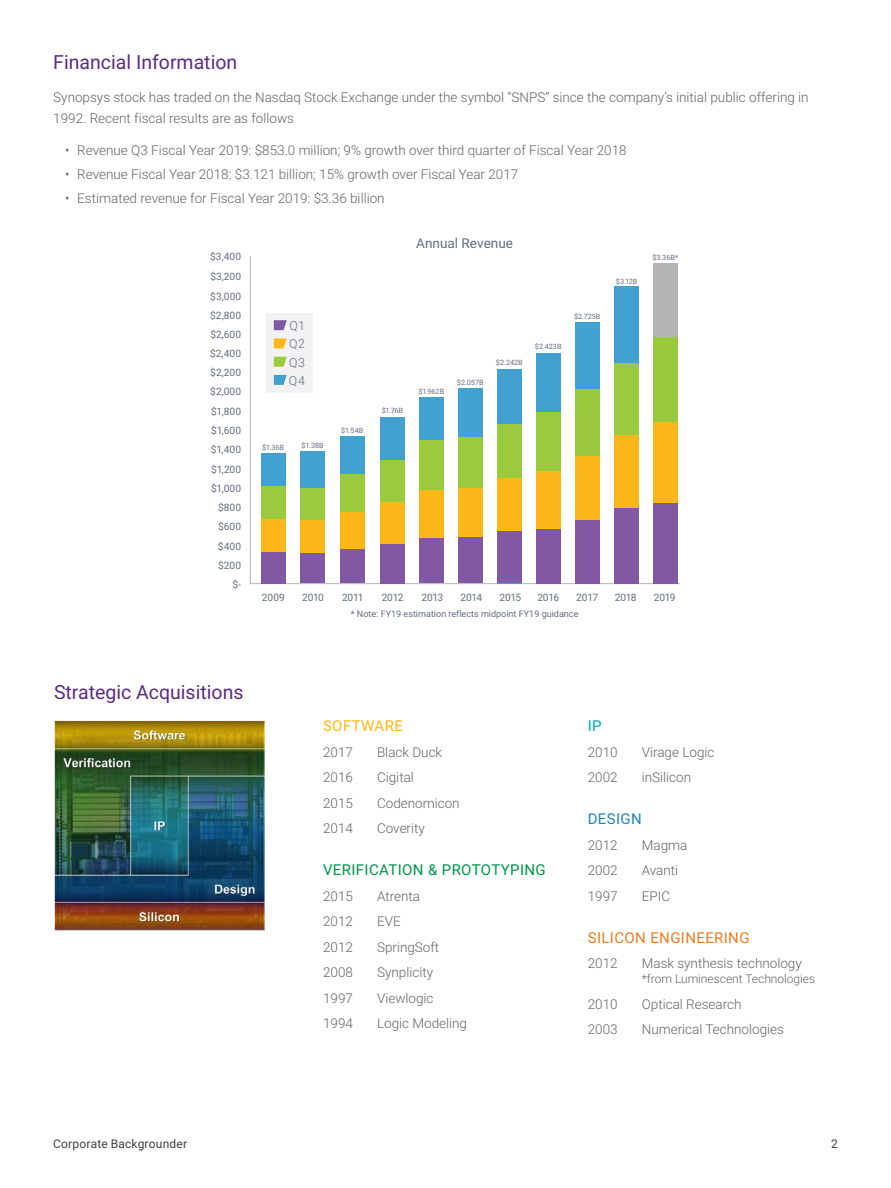
<style>
.page{position:relative;width:891px;height:1188px;background:#fff}
.page>*{position:absolute;margin:0;border:0;box-sizing:border-box;transform-origin:0 0}
.HEADING_1{font:19.5px "Roboto";color:#5a2c82}
._04_Body_copy{font:19.5px "Roboto";color:#5a2c82}
.HEADING_2{font:15px "Roboto";letter-spacing:.025em;color:#009448}
.HEADING_2-2{font:15px "Roboto";letter-spacing:.025em;color:#ea7c21}
.HEADING_2-3{font:15px "Roboto";letter-spacing:.025em;color:#fdb71a}
.HEADING_2-4{font:15px "Roboto";letter-spacing:.025em;color:#1c88bc}
.HEADING_2-5{font:15px "Roboto";color:#00a9b7}
.t1{font:13.65px "Roboto";color:#646e81}
.BODY_COPY{font:300 13.5px/21px "Roboto";color:#636466}
.t2{font:300 12.45px/18.3px "Roboto";letter-spacing:.04em;color:#646e81;text-align:justify}
.BODY_COPY-2{font:300 12px "Roboto";color:#636466}
.t3{font:12px "Roboto";letter-spacing:.02em;color:#3e4143}
.t4{font:10.2px "Roboto";letter-spacing:-.015em;color:#646e81}
.t5{font:10.2px/19.4px "Roboto";letter-spacing:.01em;color:#646e81;text-align:right}
.t6{font:9px "Roboto";color:#646e81}
.t7{font:7.35px "Roboto";letter-spacing:-.01em;color:#646e81}
</style>
<div class="page">
<svg style="left:250px;top:256px;width:430px;height:328px"></svg>
<div style="left:261px;top:552px;width:24px;height:31px;background:#8058a4"></div>
<div style="left:261px;top:519px;width:24px;height:33px;background:#fdb718"></div>
<div style="left:261px;top:486px;width:24px;height:33px;background:#9aca3d"></div>
<div style="left:261px;top:453px;width:24px;height:33px;background:#41a2d0"></div>
<div style="left:300px;top:553px;width:25px;height:30px;background:#8058a4"></div>
<div style="left:300px;top:520px;width:25px;height:33px;background:#fdb718"></div>
<div style="left:300px;top:487px;width:25px;height:33px;background:#9aca3d"></div>
<div style="left:300px;top:451px;width:25px;height:37px;background:#41a2d0"></div>
<div style="left:340px;top:549px;width:25px;height:34px;background:#8058a4"></div>
<div style="left:340px;top:512px;width:25px;height:37px;background:#fdb718"></div>
<div style="left:340px;top:474px;width:25px;height:38px;background:#9aca3d"></div>
<div style="left:340px;top:436px;width:25px;height:38px;background:#41a2d0"></div>
<div style="left:380px;top:543px;width:25px;height:40px;background:#8058a4"></div>
<div style="left:380px;top:501px;width:25px;height:43px;background:#fdb718"></div>
<div style="left:380px;top:459px;width:25px;height:43px;background:#9aca3d"></div>
<div style="left:380px;top:417px;width:25px;height:42px;background:#41a2d0"></div>
<div style="left:419px;top:538px;width:25px;height:45px;background:#8058a4"></div>
<div style="left:419px;top:489px;width:25px;height:49px;background:#fdb718"></div>
<div style="left:419px;top:438px;width:25px;height:51px;background:#9aca3d"></div>
<div style="left:419px;top:397px;width:25px;height:43px;background:#41a2d0"></div>
<div style="left:458px;top:388px;width:25px;height:156px;background:#41a2d0"></div>
<div style="left:458px;top:437px;width:25px;height:61px;background:#9aca3d"></div>
<div style="left:458px;top:488px;width:25px;height:61px;background:#fdb718"></div>
<div style="left:458px;top:538px;width:25px;height:45px;background:#8058a4"></div>
<div style="left:575px;top:322px;width:25px;height:205px;background:#41a2cf"></div>
<div style="left:497px;top:369px;width:25px;height:214px;background:#41a2d0"></div>
<div style="left:497px;top:424px;width:25px;height:65px;background:#9aca3d"></div>
<div style="left:497px;top:478px;width:25px;height:67px;background:#fdb718"></div>
<div style="left:497px;top:531px;width:25px;height:52px;background:#8058a4"></div>
<div style="left:575px;top:390px;width:25px;height:68px;background:#99ca3d"></div>
<div style="left:575px;top:456px;width:25px;height:76px;background:#fdb718"></div>
<div style="left:536px;top:353px;width:25px;height:230px;background:#41a2d0"></div>
<div style="left:536px;top:412px;width:25px;height:77px;background:#9aca3d"></div>
<div style="left:536px;top:471px;width:25px;height:71px;background:#fdb718"></div>
<div style="left:536px;top:529px;width:25px;height:54px;background:#8058a4"></div>
<div style="left:575px;top:520px;width:25px;height:63px;background:#8058a4"></div>
<div style="left:614px;top:287px;width:25px;height:160px;background:#41a2cf"></div>
<div style="left:614px;top:363px;width:25px;height:161px;background:#9aca3d"></div>
<div style="left:614px;top:435px;width:25px;height:78px;background:#fdb718"></div>
<div style="left:614px;top:508px;width:25px;height:75px;background:#8058a4"></div>
<div style="left:653px;top:263px;width:24px;height:320px;background:#b3b4b4"></div>
<div style="left:267px;top:313px;width:46px;height:80px;background:#f2f1f3"></div>
<svg style="left:274px;top:320px;width:13px;height:10px"></svg>
<svg style="left:274px;top:338px;width:13px;height:10px"></svg>
<svg style="left:274px;top:357px;width:13px;height:10px"></svg>
<svg style="left:274px;top:375px;width:13px;height:10px"></svg>
<div style="left:653px;top:503px;width:24px;height:80px;background:#8058a4"></div>
<div style="left:653px;top:422px;width:24px;height:81px;background:#fdb718"></div>
<div style="left:653px;top:338px;width:24px;height:84px;background:#99ca3d"></div>
<img style="left:54px;top:720px;width:211px;height:211px">
<p class="_04_Body_copy" style="left:53px;top:48px;width:186px">Financial Information</p>
<p class="BODY_COPY" style="left:53px;top:87px;width:757px">Synopsys stock has traded on the Nasdaq Stock Exchange under the symbol “SNPS” since the company’s initial public offering in<br>1992. Recent fiscal results are as follows</p>
<p class="BODY_COPY" style="left:65px;top:139px;width:563px">• Revenue Q3 Fiscal Year 2019: $853.0 million; 9% growth over third quarter of Fiscal Year 2018</p>
<p class="BODY_COPY" style="left:65px;top:163px;width:455px">• Revenue Fiscal Year 2018: $3.121 billion; 15% growth over Fiscal Year 2017</p>
<p class="BODY_COPY" style="left:65px;top:187px;width:321px">• Estimated revenue for Fiscal Year 2019: $3.36 billion</p>
<p class="t4" style="left:210px;top:249px;width:33px">$3,400</p>
<p class="t4" style="left:210px;top:269px;width:32px">$3,200</p>
<p class="t4" style="left:210px;top:289px;width:32px">$3,000</p>
<p class="t4" style="left:210px;top:309px;width:32px">$2,800</p>
<p class="t4" style="left:210px;top:327px;width:32px">$2,600</p>
<p class="t5" style="left:210px;top:343px;width:33px">$2,400 $2,200 $2,000 $1,800 $1,600 $1,400 $1,200 $1,000 $800 $600 $400 $200 $-</p>
<p class="t2" style="left:289px;top:316px;width:17px">Q1<br>Q2<br>Q3<br>Q4</p>
<p class="t7" style="left:262px;top:442px;width:24px">$1.36B</p>
<p class="t7" style="left:302px;top:440px;width:24px">$1.38B</p>
<p class="t7" style="left:341px;top:425px;width:24px">$1.54B</p>
<p class="t1" style="left:416px;top:234px;width:98px">Annual Revenue</p>
<p class="t7" style="left:382px;top:406px;width:23px">$1.76B</p>
<p class="t7" style="left:419px;top:386px;width:27px">$1.962B</p>
<p class="t7" style="left:457px;top:377px;width:28px">$2.057B</p>
<p class="t7" style="left:496px;top:358px;width:28px">$2.242B</p>
<p class="t7" style="left:535px;top:341px;width:28px">$2.423B</p>
<p class="t7" style="left:574px;top:312px;width:28px">$2.725B</p>
<p class="t7" style="left:616px;top:277px;width:23px">$3.12B</p>
<p class="t7" style="left:652px;top:252px;width:27px">$3.36B*</p>
<p class="t4" style="left:262px;top:590px;width:24px">2009</p>
<p class="t4" style="left:302px;top:590px;width:23px">2010</p>
<p class="t4" style="left:342px;top:590px;width:23px">2011</p>
<p class="t4" style="left:382px;top:590px;width:23px">2012</p>
<p class="t4" style="left:422px;top:590px;width:23px">2013</p>
<p class="t4" style="left:460px;top:590px;width:23px">2014</p>
<p class="t4" style="left:500px;top:590px;width:23px">2015</p>
<p class="t4" style="left:537px;top:590px;width:23px">2016</p>
<p class="t4" style="left:576px;top:590px;width:23px">2017</p>
<p class="t4" style="left:615px;top:590px;width:23px">2018</p>
<p class="t6" style="left:351px;top:607px;width:229px">* Note: FY19 estimation reflects midpoint FY19 guidance</p>
<p class="t4" style="left:654px;top:590px;width:23px">2019</p>
<p class="HEADING_1" style="left:54px;top:678px;width:191px">Strategic Acquisitions</p>
<p class="HEADING_2-3" style="left:323px;top:715px;width:81px">SOFTWARE</p>
<p class="BODY_COPY" style="left:323px;top:741px;width:31px">2017</p>
<p class="BODY_COPY" style="left:377px;top:741px;width:67px">Black Duck</p>
<p class="BODY_COPY" style="left:323px;top:767px;width:31px">2016</p>
<p class="BODY_COPY" style="left:377px;top:767px;width:38px">Cigital</p>
<p class="BODY_COPY" style="left:323px;top:792px;width:31px">2015</p>
<p class="BODY_COPY" style="left:377px;top:792px;width:84px">Codenomicon</p>
<p class="BODY_COPY" style="left:323px;top:818px;width:31px">2014</p>
<p class="BODY_COPY" style="left:377px;top:818px;width:49px">Coverity</p>
<p class="HEADING_2" style="left:323px;top:859px;width:224px">VERIFICATION &amp; PROTOTYPING</p>
<p class="BODY_COPY" style="left:323px;top:885px;width:31px">2015</p>
<p class="BODY_COPY" style="left:377px;top:885px;width:45px">Atrenta</p>
<p class="BODY_COPY" style="left:323px;top:911px;width:31px">2012</p>
<p class="BODY_COPY" style="left:377px;top:911px;width:25px">EVE</p>
<p class="BODY_COPY" style="left:323px;top:936px;width:31px">2012</p>
<p class="BODY_COPY" style="left:377px;top:936px;width:64px">SpringSoft</p>
<p class="BODY_COPY" style="left:323px;top:962px;width:31px">2008</p>
<p class="BODY_COPY" style="left:377px;top:962px;width:58px">Synplicity</p>
<p class="BODY_COPY" style="left:323px;top:987px;width:31px">1997</p>
<p class="BODY_COPY" style="left:377px;top:987px;width:58px">Viewlogic</p>
<p class="BODY_COPY" style="left:323px;top:1013px;width:31px">1994</p>
<p class="BODY_COPY" style="left:377px;top:1013px;width:92px">Logic Modeling</p>
<p class="HEADING_2-5" style="left:588px;top:715px;width:15px">IP</p>
<p class="BODY_COPY" style="left:588px;top:741px;width:31px">2010</p>
<p class="BODY_COPY" style="left:642px;top:741px;width:74px">Virage Logic</p>
<p class="BODY_COPY" style="left:588px;top:767px;width:31px">2002</p>
<p class="BODY_COPY" style="left:642px;top:767px;width:51px">inSilicon</p>
<p class="HEADING_2-4" style="left:588px;top:808px;width:56px">DESIGN</p>
<p class="BODY_COPY" style="left:588px;top:834px;width:31px">2012</p>
<p class="BODY_COPY" style="left:642px;top:834px;width:47px">Magma</p>
<p class="BODY_COPY" style="left:588px;top:860px;width:31px">2002</p>
<p class="BODY_COPY" style="left:642px;top:860px;width:38px">Avanti</p>
<p class="BODY_COPY" style="left:588px;top:885px;width:31px">1997</p>
<p class="BODY_COPY" style="left:642px;top:885px;width:30px">EPIC</p>
<p class="HEADING_2-2" style="left:588px;top:927px;width:163px">SILICON ENGINEERING</p>
<p class="BODY_COPY" style="left:588px;top:953px;width:31px">2012</p>
<p class="BODY_COPY" style="left:642px;top:953px;width:162px">Mask synthesis technology</p>
<p class="BODY_COPY-2" style="left:642px;top:971px;width:175px">*from Luminescent Technologies</p>
<p class="BODY_COPY" style="left:588px;top:993px;width:31px">2010</p>
<p class="BODY_COPY" style="left:642px;top:993px;width:101px">Optical Research</p>
<p class="BODY_COPY" style="left:588px;top:1019px;width:31px">2003</p>
<p class="BODY_COPY" style="left:642px;top:1019px;width:144px">Numerical Technologies</p>
<p class="t3" style="left:53px;top:1135px;width:136px">Corporate Backgrounder</p>
<p class="t3" style="left:831px;top:1135px;width:8px">2</p>
</div>
